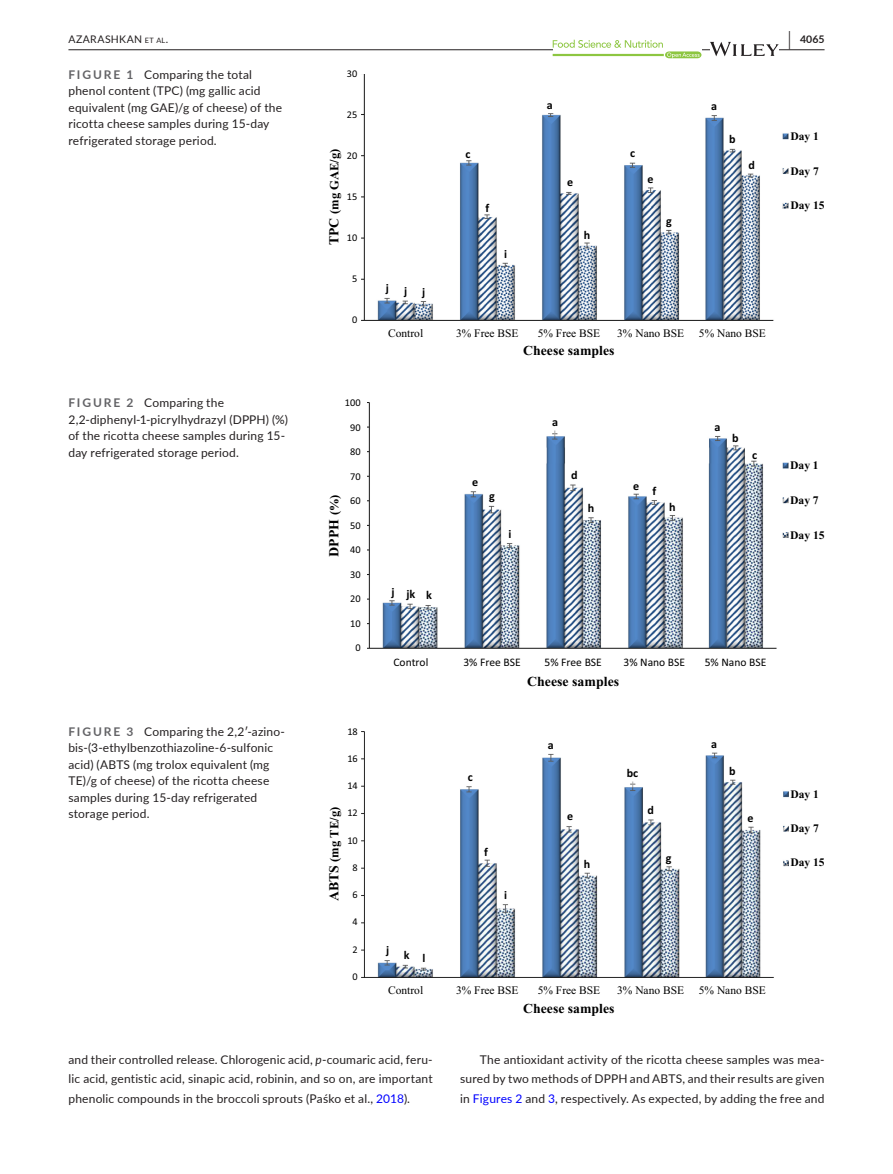
<style>
.page{position:relative;width:893px;height:1174px;background:#fff}
.page>*{position:absolute;margin:0;border:0;box-sizing:border-box;transform-origin:0 0}
.t1{font:700 13.8px "Times New Roman";color:#000}
.t2{font:700 12.6px "Times New Roman";color:#000}
.t3{font:700 12.15px "Calibri";color:#000}
.t4{font:12px/16.5px "Lato";letter-spacing:.015em;color:#231f20}
.t5{font:700 12px "Calibri";color:#000}
.t6{font:11.55px "Times New Roman";color:#000}
.t7{font:11.55px "Calibri";color:#000}
.t8{font:700 11.55px "Times New Roman";color:#000}
.t9{font:10.5px "Lato";letter-spacing:.035em;color:#231f20}
.t10{font:700 10.5px "Lato";color:#231f20}
.t11{font:10.35px "Calibri";color:#000}
.s1{font-size:7.35px}
.s2{font-size:19.5px}
.s3{font-weight:700;color:#636366}
.s4{font-size:13.8px}
.s5{font-size:12.6px}
.s6{font-style:italic}
.s7{color:#00f}
</style>
<div class="page">
<hr style="left:68px;top:49px;width:756px;height:1px;background:#231f20">
<svg style="left:553px;top:40px;width:148px;height:18px"></svg>
<svg style="left:710px;top:42px;width:69px;height:14px"></svg>
<img style="left:361px;top:74px;width:428px;height:246px">
<img style="left:367px;top:402px;width:421px;height:246px">
<img style="left:361px;top:731px;width:427px;height:246px">
<p class="t9" style="left:68px;top:31px;width:101px">AZARASHKAN <span class="s1">et al</span>.</p>
<p class="t10" style="left:789px;top:31px;width:37px"><span class="s2">|</span> 4065</p>
<p class="t4" style="left:68px;top:66px;width:215px"><span class="s3">FIGURE 1</span> Comparing the total phenol content (TPC) (mg gallic acid equivalent (mg GAE)/g of cheese) of the ricotta cheese samples during 15-day refrigerated storage period.</p>
<p class="t4" style="left:68px;top:394px;width:221px"><span class="s3">FIGURE 2</span> Comparing the 2,2-diphenyl-1-picrylhydrazyl (DPPH) (%) of the ricotta cheese samples during 15- day refrigerated storage period.</p>
<p class="t4" style="left:68px;top:723px;width:218px"><span class="s3">FIGURE 3</span> Comparing the 2,2′-azino&shy;bis-(3-ethylbenzothiazoline-6-sulfonic acid) (ABTS (mg trolox equivalent (mg TE)/g of cheese) of the ricotta cheese samples during 15-day refrigerated storage period.</p>
<p class="t11" style="left:347px;top:67px;width:12px">30</p>
<p class="t11" style="left:347px;top:108px;width:12px">25</p>
<p class="t2" style="left:327px;top:245px;width:98px;rotate:-90deg"><span class="s4">TPC</span> (mg GAE/g)</p>
<p class="t11" style="left:347px;top:148px;width:12px">20</p>
<p class="t11" style="left:347px;top:189px;width:12px">15</p>
<p class="t11" style="left:347px;top:230px;width:12px">10</p>
<p class="t11" style="left:352px;top:271px;width:7px">5</p>
<p class="t11" style="left:352px;top:312px;width:7px">0</p>
<p class="t11" style="left:345px;top:395px;width:17px">100</p>
<p class="t11" style="left:350px;top:420px;width:12px">90</p>
<p class="t11" style="left:350px;top:444px;width:12px">80</p>
<p class="t1" style="left:326px;top:556px;width:64px;rotate:-90deg">DPPH <span class="s5">(%)</span></p>
<p class="t11" style="left:350px;top:469px;width:12px">70</p>
<p class="t11" style="left:350px;top:493px;width:12px">60</p>
<p class="t11" style="left:350px;top:518px;width:12px">50</p>
<p class="t11" style="left:350px;top:542px;width:12px">40</p>
<p class="t11" style="left:350px;top:567px;width:12px">30</p>
<p class="t11" style="left:350px;top:591px;width:12px">20</p>
<p class="t11" style="left:350px;top:616px;width:12px">10</p>
<p class="t11" style="left:355px;top:640px;width:7px">0</p>
<p class="t11" style="left:347px;top:724px;width:12px">18</p>
<p class="t11" style="left:347px;top:751px;width:12px">16</p>
<p class="t11" style="left:347px;top:778px;width:12px">14</p>
<p class="t2" style="left:327px;top:901px;width:96px;rotate:-90deg"><span class="s4">ABTS</span> (mg TE/g)</p>
<p class="t11" style="left:347px;top:805px;width:12px">12</p>
<p class="t11" style="left:347px;top:833px;width:12px">10</p>
<p class="t11" style="left:353px;top:860px;width:7px">8</p>
<p class="t11" style="left:353px;top:887px;width:7px">6</p>
<p class="t11" style="left:353px;top:914px;width:7px">4</p>
<p class="t11" style="left:353px;top:942px;width:7px">2</p>
<p class="t11" style="left:353px;top:969px;width:7px">0</p>
<p class="t5" style="left:386px;top:279px;width:5px">j</p>
<p class="t5" style="left:404px;top:282px;width:5px">j</p>
<p class="t5" style="left:422px;top:283px;width:5px">j</p>
<p class="t5" style="left:466px;top:146px;width:7px">c</p>
<p class="t5" style="left:485px;top:199px;width:5px">f</p>
<p class="t5" style="left:504px;top:246px;width:4px">i</p>
<p class="t5" style="left:547px;top:96px;width:7px">a</p>
<p class="t5" style="left:567px;top:174px;width:8px">e</p>
<p class="t5" style="left:584px;top:227px;width:8px">h</p>
<p class="t5" style="left:630px;top:145px;width:7px">c</p>
<p class="t5" style="left:648px;top:171px;width:8px">e</p>
<p class="t5" style="left:666px;top:212px;width:7px">g</p>
<p class="t5" style="left:711px;top:98px;width:7px">a</p>
<p class="t5" style="left:729px;top:130px;width:8px">b</p>
<p class="t5" style="left:748px;top:156px;width:8px">d</p>
<p class="t6" style="left:388px;top:325px;width:37px">Control</p>
<p class="t6" style="left:456px;top:325px;width:64px">3% Free BSE</p>
<p class="t6" style="left:538px;top:325px;width:64px">5% Free BSE</p>
<p class="t6" style="left:617px;top:325px;width:68px">3% Nano BSE</p>
<p class="t6" style="left:699px;top:325px;width:68px">5% Nano BSE</p>
<p class="t1" style="left:523px;top:343px;width:93px">Cheese samples</p>
<p class="t8" style="left:790px;top:130px;width:30px">Day 1</p>
<p class="t8" style="left:790px;top:164px;width:30px">Day 7</p>
<p class="t8" style="left:790px;top:199px;width:36px">Day 15</p>
<p class="t3" style="left:391px;top:583px;width:5px">j</p>
<p class="t3" style="left:406px;top:585px;width:10px">jk</p>
<p class="t3" style="left:426px;top:586px;width:7px">k</p>
<p class="t3" style="left:472px;top:473px;width:8px">e</p>
<p class="t3" style="left:489px;top:488px;width:7px">g</p>
<p class="t3" style="left:509px;top:526px;width:4px">i</p>
<p class="t3" style="left:552px;top:413px;width:7px">a</p>
<p class="t3" style="left:571px;top:466px;width:8px">d</p>
<p class="t3" style="left:633px;top:477px;width:8px">e</p>
<p class="t3" style="left:652px;top:483px;width:5px">f</p>
<p class="t3" style="left:588px;top:499px;width:8px">h</p>
<p class="t3" style="left:669px;top:498px;width:8px">h</p>
<p class="t3" style="left:714px;top:418px;width:7px">a</p>
<p class="t3" style="left:732px;top:429px;width:8px">b</p>
<p class="t3" style="left:752px;top:446px;width:7px">c</p>
<p class="t7" style="left:393px;top:654px;width:36px">Control</p>
<p class="t7" style="left:463px;top:654px;width:59px">3% Free BSE</p>
<p class="t7" style="left:545px;top:654px;width:59px">5% Free BSE</p>
<p class="t7" style="left:623px;top:654px;width:63px">3% Nano BSE</p>
<p class="t7" style="left:705px;top:654px;width:63px">5% Nano BSE</p>
<p class="t5" style="left:386px;top:941px;width:5px">j</p>
<p class="t5" style="left:404px;top:946px;width:7px">k</p>
<p class="t5" style="left:422px;top:950px;width:4px">l</p>
<p class="t1" style="left:527px;top:673px;width:93px">Cheese samples</p>
<p class="t5" style="left:468px;top:768px;width:7px">c</p>
<p class="t5" style="left:484px;top:843px;width:5px">f</p>
<p class="t5" style="left:504px;top:886px;width:4px">i</p>
<p class="t5" style="left:548px;top:736px;width:7px">a</p>
<p class="t5" style="left:567px;top:807px;width:8px">e</p>
<p class="t5" style="left:627px;top:764px;width:13px">bc</p>
<p class="t5" style="left:647px;top:801px;width:8px">d</p>
<p class="t5" style="left:584px;top:855px;width:8px">h</p>
<p class="t5" style="left:666px;top:850px;width:7px">g</p>
<p class="t5" style="left:711px;top:736px;width:7px">a</p>
<p class="t5" style="left:729px;top:762px;width:8px">b</p>
<p class="t5" style="left:747px;top:809px;width:8px">e</p>
<p class="t6" style="left:388px;top:982px;width:37px">Control</p>
<p class="t6" style="left:456px;top:982px;width:64px">3% Free BSE</p>
<p class="t6" style="left:538px;top:982px;width:64px">5% Free BSE</p>
<p class="t6" style="left:617px;top:982px;width:68px">3% Nano BSE</p>
<p class="t6" style="left:699px;top:982px;width:68px">5% Nano BSE</p>
<p class="t1" style="left:523px;top:1000px;width:93px">Cheese samples</p>
<p class="t8" style="left:790px;top:459px;width:30px">Day 1</p>
<p class="t8" style="left:790px;top:494px;width:30px">Day 7</p>
<p class="t8" style="left:790px;top:528px;width:36px">Day 15</p>
<p class="t8" style="left:790px;top:787px;width:30px">Day 1</p>
<p class="t8" style="left:790px;top:821px;width:30px">Day 7</p>
<p class="t8" style="left:790px;top:856px;width:36px">Day 15</p>
<p class="t4" style="left:68px;top:1049px;width:366px;line-height:19.5px;text-align:justify">and their controlled release. Chlorogenic acid, <span class="s6">p</span>-coumaric acid, feru&shy;lic acid, gentistic acid, sinapic acid, robinin, and so on, are important phenolic compounds in the broccoli sprouts (Paśko et al., <span class="s7">2018</span>).</p>
<p class="t4" style="left:460px;top:1049px;width:366px;line-height:19.5px;text-align:justify;text-indent:20px">The antioxidant activity of the ricotta cheese samples was mea&shy;sured by two methods of DPPH and ABTS, and their results are given in <span class="s7">Figures 2</span> and <span class="s7">3</span>, respectively. As expected, by adding the free and</p>
</div>
